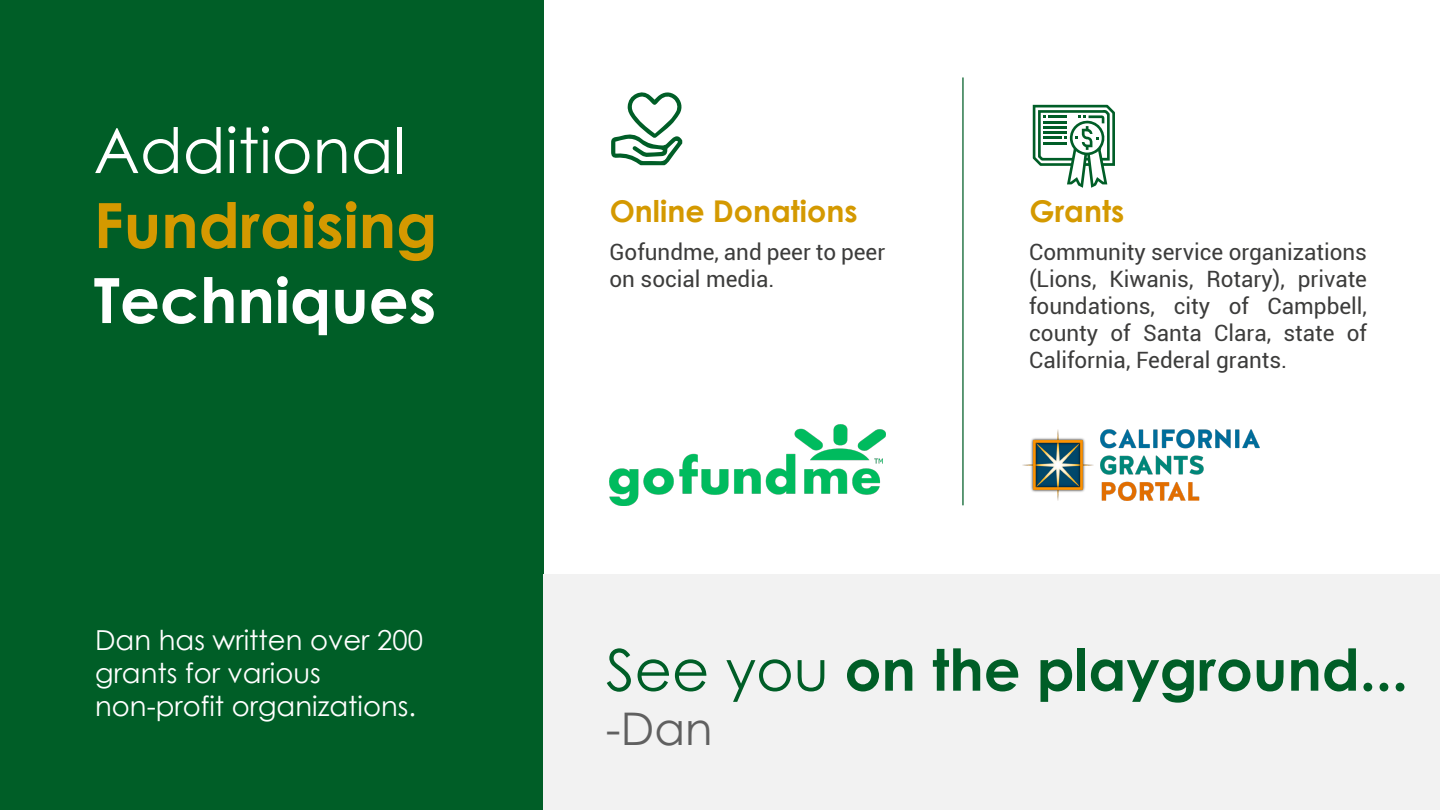
<style>
.page{position:relative;width:1440px;height:810px;background:#fff}
.page>*{position:absolute;margin:0;border:0;box-sizing:border-box;transform-origin:0 0}
.t1{font:700 62.5px "Century Gothic";color:#d49900}
.t2{font:62.5px "Century Gothic";color:#fff}
.t3{font:700 62.5px "Century Gothic";color:#fff}
.t4{font:700 57.5px "Century Gothic";color:#005e27}
.t5{font:45px "Century Gothic";color:#606060}
.t6{font:700 30px "Century Gothic";color:#d49900}
.t7{font:27.5px/33px "Century Gothic";color:#fff}
.t8{font:22.5px/27px "Roboto";color:#3c3c3b}
.s1{font-weight:400}
</style>
<div class="page">
<div style="left:0;top:0;width:543px;height:810px;background:#005e27"></div>
<svg style="left:611px;top:92px;width:72px;height:73px"></svg>
<img style="left:609px;top:425px;width:276px;height:80px">
<svg style="left:1033px;top:105px;width:82px;height:83px"></svg>
<img style="left:1023px;top:429px;width:236px;height:72px">
<hr style="left:962px;top:77px;width:2px;height:428px;background:#005e27">
<div style="left:543px;top:574px;width:897px;height:236px;background:#f2f2f2"></div>
<h1 class="t2" style="left:94px;top:110px;width:314px">Additional</h1>
<h1 class="t1" style="left:94px;top:185px;width:345px">Fundraising</h1>
<h1 class="t3" style="left:94px;top:260px;width:344px">Techniques</h1>
<p class="t7" style="left:95px;top:622px;width:329px">Dan has written over 200 grants for various non-profit organizations.</p>
<h3 class="t6" style="left:610px;top:191px;width:249px">Online Donations</h3>
<p class="t8" style="left:609px;top:239px;width:277px">Gofundme, and peer to peer on social media.</p>
<h3 class="t6" style="left:1030px;top:191px;width:96px">Grants</h3>
<p class="t8" style="left:1029px;top:239px;width:339px;text-align:justify">Community service organizations (Lions, Kiwanis, Rotary), private foundations, city of Campbell, county of Santa Clara, state of California, Federal grants.</p>
<h2 class="t4" style="left:606px;top:633px;width:804px"><span class="s1">See you</span> on the playground...</h2>
<h3 class="t5" style="left:606px;top:699px;width:108px">-Dan</h3>
</div>
